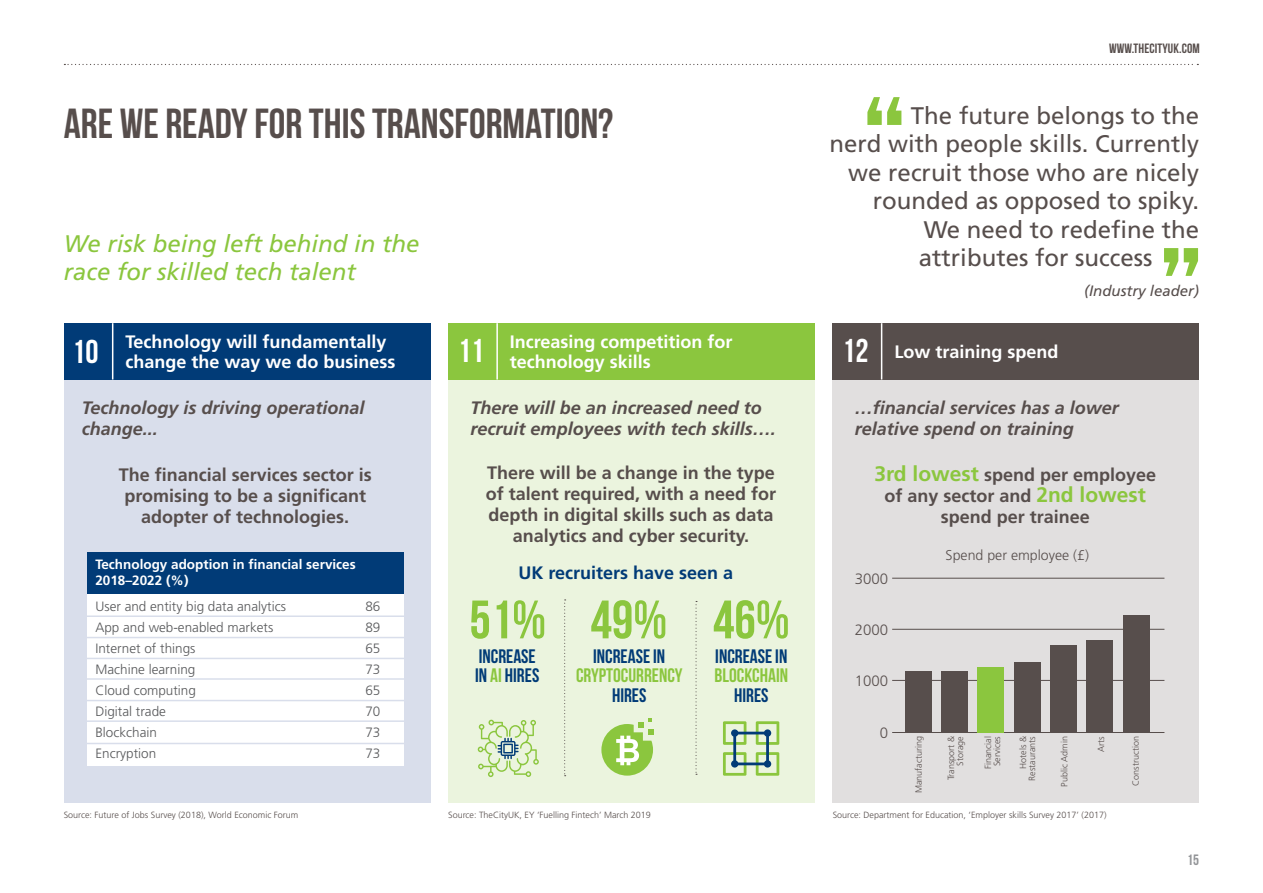
<style>
.page{position:relative;width:1263px;height:893px;background:#fff}
.page>*{position:absolute;margin:0;border:0;box-sizing:border-box;transform-origin:0 0}
.t1{font:135px "Bebas Neue";color:#8bc63e}
.t2{font:54px "Bebas Neue";color:#8bc63e}
.t3{font:42px "Bebas Neue";color:#574e4c}
.t4{font:24px/28.5px "Frutiger LT Std";color:#574e4c;text-align:right}
.t5{font:italic 24px/28.5px "Frutiger LT Std";color:#8bc63e}
.t6{font:19.5px/19.5px "Bebas Neue";color:#013b77}
.t7{font:19.5px "Bebas Neue";color:#8bc63e}
.t8{font:700 18px/21px "Frutiger LT Std";color:#574e4c;text-align:center}
.t9{font:italic 700 18px/21px "Frutiger LT Std";color:#574e4c}
.t10{font:700 18px/19.5px "Frutiger LT Std";color:#fff}
.t11{font:700 18px "Frutiger LT Std";color:#013b77}
.t12{font:italic 15px "Frutiger LT Std";color:#574e4c}
.t13{font:300 15px "Frutiger LT Std";color:#574e4c}
.t14{font:15px "Bebas Neue";color:#939598}
.t15{font:300 14.1px "Frutiger LT Std";color:#574e4c}
.t16{font:300 13.5px "Frutiger LT Std";color:#57585a}
.t17{font:700 13.5px/16.5px "Frutiger LT Std";color:#fff}
.t18{font:13.5px "Bebas Neue";letter-spacing:.01em;color:#574e4c}
.t19{font:300 9px/9px "Frutiger LT Std";color:#574e4c;text-align:right}
.s1{color:#fff}
.s2{font-family:"Bebas Neue";font-weight:400;font-size:33px}
.s3{color:#8bc63e}
.s4{font-size:21px;color:#8bc63e}
</style>
<div class="page">
<svg style="left:64px;top:64px;width:1134px;height:1px"></svg>
<div style="left:64px;top:379px;width:366px;height:424px;background:#d9deeb"></div>
<div style="left:64px;top:323px;width:366px;height:56px;background:#013b77"></div>
<div style="left:448px;top:379px;width:367px;height:424px;background:#ebf4de"></div>
<div style="left:833px;top:379px;width:366px;height:424px;background:#e1dfdf"></div>
<hr style="left:112px;top:323px;width:1px;height:56px;background:#fff">
<div style="left:448px;top:323px;width:367px;height:56px;background:#8bc63e"></div>
<hr style="left:496px;top:323px;width:2px;height:56px;background:#fff">
<div style="left:833px;top:323px;width:366px;height:56px;background:#574e4c"></div>
<hr style="left:881px;top:323px;width:1px;height:56px;background:#fff">
<div style="left:87px;top:591px;width:317px;height:175px;background:#fff"></div>
<div style="left:87px;top:552px;width:317px;height:41px;background:#013b77"></div>
<hr style="left:86px;top:615px;width:320px;height:2px;background:#d9deeb">
<hr style="left:86px;top:637px;width:320px;height:1px;background:#d9deeb">
<hr style="left:85px;top:658px;width:320px;height:1px;background:#d9deeb">
<hr style="left:84px;top:678px;width:320px;height:2px;background:#d9deeb">
<hr style="left:86px;top:700px;width:320px;height:1px;background:#d9deeb">
<hr style="left:85px;top:720px;width:320px;height:2px;background:#d9deeb">
<hr style="left:86px;top:743px;width:320px;height:1px;background:#d9deeb">
<svg style="left:695px;top:601px;width:2px;height:174px"></svg>
<svg style="left:564px;top:599px;width:2px;height:177px"></svg>
<svg style="left:478px;top:720px;width:61px;height:57px"></svg>
<svg style="left:601px;top:718px;width:53px;height:58px"></svg>
<svg style="left:723px;top:721px;width:56px;height:55px"></svg>
<hr style="left:892px;top:732px;width:272px;height:1px;background:#574e4c">
<hr style="left:892px;top:680px;width:272px;height:1px;background:#574e4c">
<hr style="left:892px;top:629px;width:272px;height:1px;background:#574e4c">
<hr style="left:892px;top:578px;width:272px;height:1px;background:#574e4c">
<div style="left:905px;top:671px;width:27px;height:61px;background:#574e4c"></div>
<div style="left:941px;top:671px;width:27px;height:61px;background:#574e4c"></div>
<div style="left:977px;top:667px;width:26px;height:65px;background:#8bc63e"></div>
<div style="left:1014px;top:662px;width:26px;height:70px;background:#574e4c"></div>
<div style="left:1050px;top:645px;width:26px;height:87px;background:#574e4c"></div>
<div style="left:1086px;top:640px;width:27px;height:92px;background:#574e4c"></div>
<div style="left:1123px;top:615px;width:26px;height:117px;background:#574e4c"></div>
<p class="t18" style="left:1109px;top:41px;width:92px">WWW.THECITYUK.COM</p>
<h1 class="t1" style="left:862px;top:71px;width:46px">“</h1>
<h3 class="t3" style="left:64px;top:100px;width:551px">ARE WE READY FOR THIS TRANSFORMATION?</h3>
<h3 class="t4" style="left:830px;top:101px;width:371px">The future belongs to the<br>nerd with people skills. Currently we recruit those who are nicely rounded as opposed to spiky.<br>We need to redefine the attributes for success<span class="s1">.......</span></h3>
<p class="t12" style="left:1084px;top:282px;width:117px">(Industry leader)</p>
<h3 class="t5" style="left:64px;top:229px;width:357px">We risk being left behind in the race for skilled tech talent</h3>
<h1 class="t1" style="left:1158px;top:222px;width:46px">”</h1>
<p class="t10" style="left:72px;top:332px;width:325px;text-indent:53px">Technology will fundamentally<br><sup>10</sup> change the way we do business</p>
<p class="t10" style="left:458px;top:332px;width:276px;text-indent:52px">Increasing competition for<br><sup>11</sup> technology skills</p>
<p class="t10" style="left:842px;top:342px;width:218px"><span class="s2">12</span> Low training spend</p>
<p class="t9" style="left:82px;top:397px;width:284px">Technology is driving operational change...</p>
<p class="t9" style="left:471px;top:397px;width:307px">There will be an increased need to recruit employees with tech skills….</p>
<p class="t9" style="left:855px;top:397px;width:266px">…financial services has a lower relative spend on training</p>
<p class="t8" style="left:119px;top:464px;width:255px">The financial services sector is promising to be a significant adopter of technologies.</p>
<p class="t17" style="left:95px;top:556px;width:262px">Technology adoption in financial services<br>2018–2022 (%)</p>
<p class="t16" style="left:95px;top:598px;width:192px">User and entity big data analytics</p>
<p class="t16" style="left:365px;top:598px;width:17px">86</p>
<p class="t16" style="left:95px;top:619px;width:179px">App and web-enabled markets</p>
<p class="t16" style="left:365px;top:619px;width:17px">89</p>
<p class="t16" style="left:95px;top:640px;width:102px">Internet of things</p>
<p class="t16" style="left:365px;top:640px;width:17px">65</p>
<p class="t16" style="left:95px;top:661px;width:102px">Machine learning</p>
<p class="t16" style="left:365px;top:661px;width:17px">73</p>
<p class="t16" style="left:95px;top:682px;width:102px">Cloud computing</p>
<p class="t16" style="left:365px;top:682px;width:17px">65</p>
<p class="t16" style="left:95px;top:703px;width:72px">Digital trade</p>
<p class="t16" style="left:365px;top:703px;width:17px">70</p>
<p class="t16" style="left:95px;top:724px;width:63px">Blockchain</p>
<p class="t16" style="left:365px;top:724px;width:17px">73</p>
<p class="t16" style="left:95px;top:745px;width:62px">Encryption</p>
<p class="t16" style="left:365px;top:745px;width:17px">73</p>
<p class="t8" style="left:486px;top:462px;width:292px">There will be a change in the type of talent required, with a need for depth in digital skills such as data analytics and cyber security.</p>
<p class="t11" style="left:518px;top:562px;width:216px">UK recruiters have seen a</p>
<h2 class="t2" style="left:469px;top:590px;width:322px">51% 49% 46%</h2>
<p class="t6" style="left:475px;top:646px;width:66px">INCREASE<br>IN <span class="s3">AI</span> HIRES</p>
<p class="t6" style="left:593px;top:646px;width:74px">INCREASE IN</p>
<p class="t6" style="left:715px;top:646px;width:74px">INCREASE IN</p>
<p class="t7" style="left:714px;top:665px;width:75px">BLOCKCHAIN</p>
<p class="t6" style="left:734px;top:685px;width:36px">HIRES</p>
<p class="t7" style="left:576px;top:665px;width:108px">CRYPTOCURRENCY</p>
<p class="t6" style="left:612px;top:685px;width:36px">HIRES</p>
<p class="t8" style="left:874px;top:464px;width:283px"><span class="s4">3rd lowest</span> spend per employee of any sector and <span class="s4">2nd lowest </span>spend per trainee</p>
<p class="t13" style="left:855px;top:570px;width:35px">3000</p>
<p class="t13" style="left:855px;top:621px;width:35px">2000</p>
<p class="t13" style="left:855px;top:673px;width:35px">1000</p>
<p class="t13" style="left:880px;top:724px;width:10px">0</p>
<p class="t15" style="left:946px;top:547px;width:145px">Spend per employee (£)</p>
<p class="t19" style="left:914px;top:793px;width:59px;rotate:-90deg">Manufacturing</p>
<p class="t19" style="left:946px;top:780px;width:46px;rotate:-90deg">Transport &amp;<br>Storage</p>
<p class="t19" style="left:984px;top:769px;width:34px;text-align:center;rotate:-90deg">Financial<br>Services</p>
<p class="t19" style="left:1019px;top:780px;width:46px;rotate:-90deg">Hotels &amp;<br>Restaurants</p>
<p class="t19" style="left:1060px;top:786px;width:52px;rotate:-90deg">Public Admin</p>
<p class="t19" style="left:1097px;top:751px;width:17px;rotate:-90deg">Arts</p>
<p class="t19" style="left:1131px;top:785px;width:51px;rotate:-90deg">Construction</p>
<p class="t19" style="left:64px;top:811px;width:236px">Source: Future of Jobs Survey (2018), World Economic Forum</p>
<p class="t19" style="left:448px;top:811px;width:204px">Source: TheCityUK, EY ‘Fuelling Fintech’ March 2019</p>
<p class="t19" style="left:833px;top:811px;width:275px">Source: Department for Education, ‘Employer skills Survey 2017’ (2017)</p>
<p class="t14" style="left:1187px;top:852px;width:13px">15</p>
</div>
